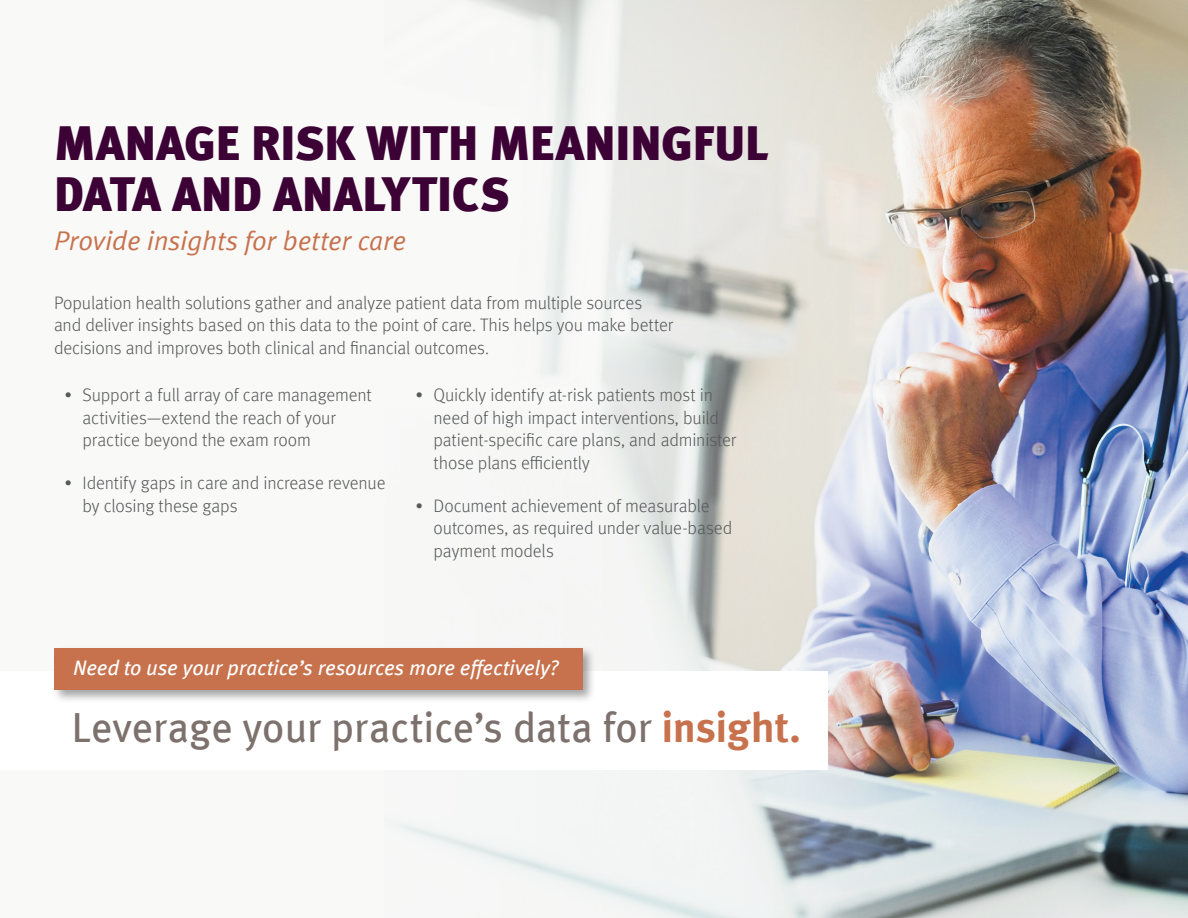
<style>
.page{position:relative;width:1188px;height:918px;background:#fff}
.page>*{position:absolute;margin:0;border:0;box-sizing:border-box;transform-origin:0 0}
.t1{font:900 48px/51px "Meta Offc";letter-spacing:-.005em;color:#3d0235}
.t2{font:42px "Meta Offc";letter-spacing:-.015em;color:#7d716d}
.t3{font:27px "Meta Offc Norm Ita";letter-spacing:-.01em;color:#c7724d}
.t4{font:italic 21px "Meta Offc";letter-spacing:-.01em;color:#fff}
.t5{font:300 18px/22.5px "Meta Offc";letter-spacing:-.01em;color:#58595b}
.s1{font-weight:700;color:#c7724d}
</style>
<div class="page">
<div style="left:0;top:0;width:1187px;height:918px;background:#f9f9f8"></div>
<img style="left:397px;top:0;width:791px;height:918px">
<div style="left:0;top:671px;width:827px;height:99px;background:#fff"></div>
<div style="left:52px;top:645px;width:544px;height:59px;background:#000;opacity:.36"></div>
<div style="left:54px;top:648px;width:528px;height:41px;background:#c7724d"></div>
<h1 class="t1" style="left:54px;top:120px;width:716px">MANAGE RISK WITH MEANINGFUL<br>DATA AND ANALYTICS</h1>
<h3 class="t3" style="left:54px;top:225px;width:354px">Provide insights for better care</h3>
<p class="t5" style="left:54px;top:292px;width:621px">Population health solutions gather and analyze patient data from multiple sources and deliver insights based on this data to the point of care. This helps you make better decisions and improves both clinical and financial outcomes.</p>
<p class="t5" style="left:82px;top:384px;width:291px;text-indent:-18px">• Support a full array of care management activities—extend the reach of your practice beyond the exam room</p>
<p class="t5" style="left:82px;top:472px;width:304px;text-indent:-18px">• Identify gaps in care and increase revenue by closing these gaps</p>
<p class="t5" style="left:434px;top:384px;width:304px;text-indent:-18px">• Quickly identify at-risk patients most in need of high impact interventions, build patient-specific care plans, and administer those plans efficiently</p>
<p class="t5" style="left:434px;top:495px;width:300px;text-indent:-18px">• Document achievement of measurable outcomes, as required under value-based payment models</p>
<p class="t4" style="left:73px;top:656px;width:487px">Need to use your practice’s resources more effectively?</p>
<h2 class="t2" style="left:71px;top:703px;width:731px">Leverage your practice’s data for <span class="s1">insight.</span></h2>
</div>
